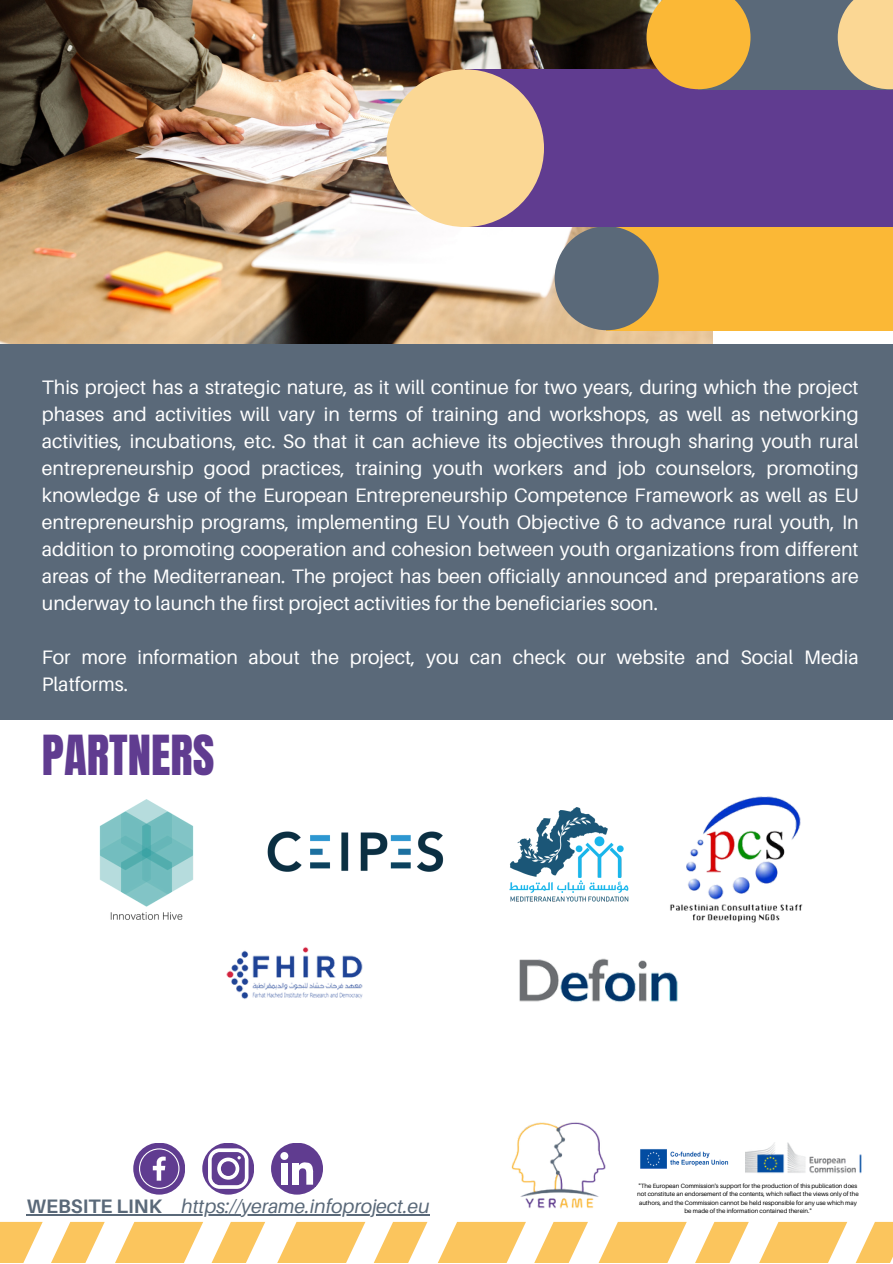
<style>
.page{position:relative;width:893px;height:1264px;background:#fff}
.page>*{position:absolute;margin:0;border:0;box-sizing:border-box;transform-origin:0 0}
.t1{font:46.95px "Anton";color:#603c90}
.t2{font:19.5px/27px "Aileron";color:#fff;text-align:justify}
.t3{font:italic 19.5px "Aileron";color:#5a6979}
.t4{font:6.15px "Aileron";color:#000}
.s1{font-weight:700;font-style:normal}
</style>
<div class="page">
<div style="left:0;top:344px;width:892px;height:375px;background:#5a6979"></div>
<img style="left:0;top:0;width:712px;height:343px">
<div style="left:606px;top:226px;width:286px;height:104px;background:#fbb836"></div>
<div style="left:554px;top:226px;width:104px;height:104px;background:#5a6979;border-radius:50%"></div>
<div style="left:465px;top:69px;width:427px;height:158px;background:#603c90"></div>
<div style="left:386px;top:69px;width:158px;height:158px;background:#fbd794;border-radius:50%"></div>
<div style="left:698px;top:0;width:194px;height:89px;background:#5a6979"></div>
<svg style="left:646px;top:0;width:104px;height:89px;background:#e1a840"></svg>
<svg style="left:837px;top:0;width:55px;height:89px;fill:#fbd794"></svg>
<img style="left:99px;top:799px;width:95px;height:121px">
<img style="left:267px;top:831px;width:177px;height:41px">
<img style="left:509px;top:807px;width:120px;height:95px">
<img style="left:226px;top:947px;width:137px;height:52px">
<img style="left:519px;top:958px;width:159px;height:44px">
<img style="left:670px;top:796px;width:133px;height:127px">
<svg style="left:0;top:1221px;width:892px;height:41px"></svg>
<svg style="left:202px;top:1142px;width:52px;height:52px"></svg>
<div style="left:271px;top:1142px;width:52px;height:52px;background:#603c90;border-radius:50%"></div>
<div style="left:133px;top:1142px;width:52px;height:52px;background:#603c90;border-radius:50%"></div>
<img style="left:511px;top:1122px;width:95px;height:87px">
<img style="left:640px;top:1149px;width:89px;height:19px">
<img style="left:745px;top:1142px;width:117px;height:32px">
<svg style="left:139px;top:1148px;width:40px;height:40px"></svg>
<svg style="left:208px;top:1148px;width:40px;height:40px"></svg>
<svg style="left:280px;top:1152px;width:34px;height:33px"></svg>
<hr style="left:27px;top:1213px;width:135px;height:2px;background:#5a6979">
<svg style="left:162px;top:1214px;width:19px;height:1px"></svg>
<hr style="left:181px;top:1213px;width:248px;height:2px;background:#5a6979">
<p class="t2" style="left:42px;top:373px;width:818px">This project has a strategic nature, as it will continue for two years, during which the project phases and activities will vary in terms of training and workshops, as well as networking activities, incubations, etc. So that it can achieve its objectives through sharing youth rural entrepreneurship good practices, training youth workers and job counselors, promoting knowledge &amp; use of the European Entrepreneurship Competence Framework as well as EU entrepreneurship programs, implementing EU Youth Objective 6 to advance rural youth, In addition to promoting cooperation and cohesion between youth organizations from different areas of the Mediterranean. The project has been officially announced and preparations are underway to launch the first project activities for the beneficiaries soon.</p>
<p class="t2" style="left:42px;top:643px;width:818px">For more information about the project, you can check our website and Social Media<br>Platforms.</p>
<p class="t1" style="left:42px;top:722px;width:174px">PARTNERS</p>
<p class="t3" style="left:27px;top:1193px;width:404px"><span class="s1">WEBSITE LINK</span> https://yerame.infoproject.eu</p>
<p class="t4" style="left:638px;top:1181px;width:220px">"The European Commission's support for the production of this publication does</p>
<p class="t4" style="left:637px;top:1190px;width:223px">not constitute an endorsement of the contents, which reflect the views only of the</p>
<p class="t4" style="left:639px;top:1198px;width:219px">authors, and the Commission cannot be held responsible for any use which may</p>
<p class="t4" style="left:684px;top:1207px;width:128px">be made of the information contained therein."</p>
</div>
